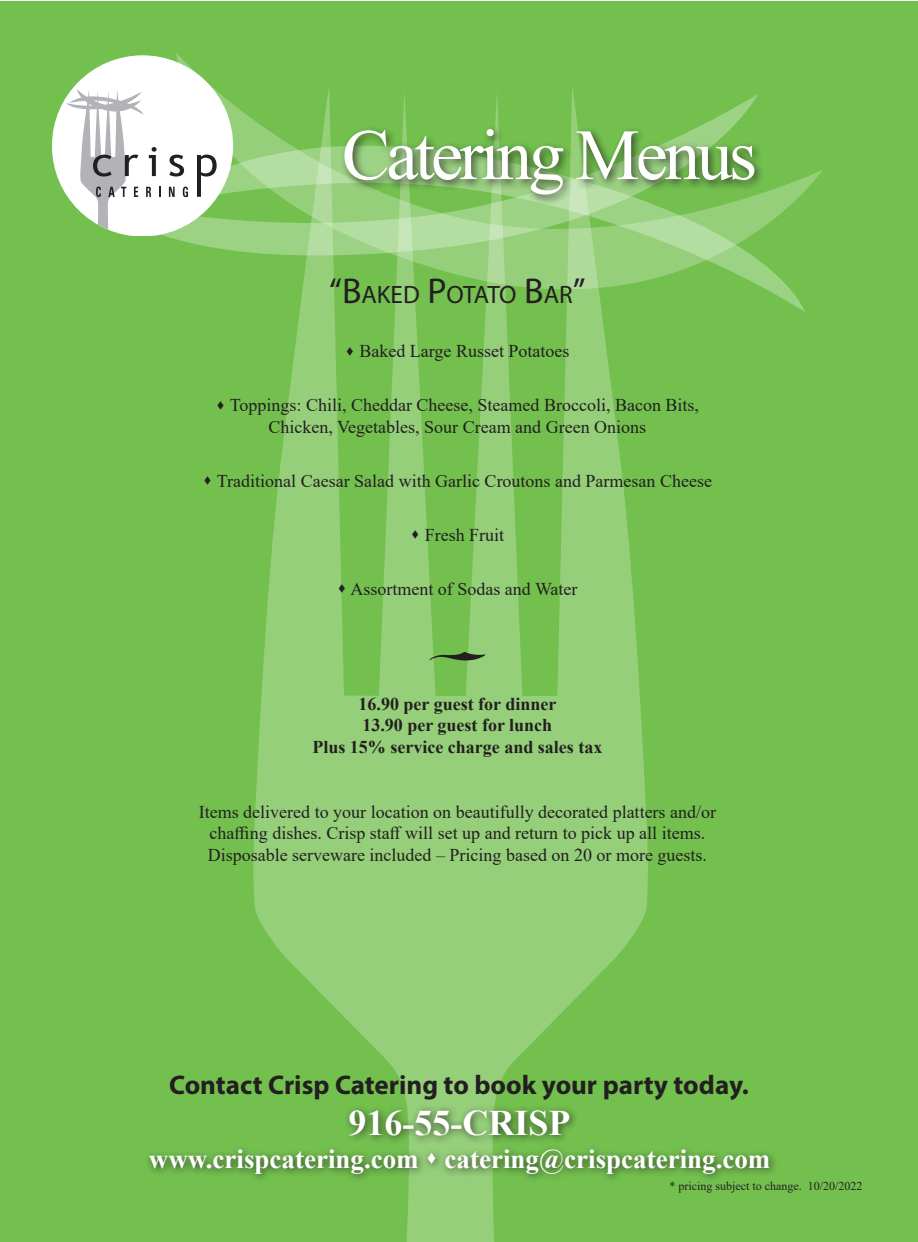
<style>
.page{position:relative;width:918px;height:1242px;background:#fff}
.page>*{position:absolute;margin:0;border:0;box-sizing:border-box;transform-origin:0 0}
.t1{font:72px "Times New Roman";letter-spacing:-.05em;color:#fff}
.t2{font:700 36px "Times New Roman";color:#fff}
.t3{font:700 27px "Times New Roman";color:#fff}
.t4{font:700 27px "Myriad Pro";color:#231f20}
.t5{font:25.2px "Myriad Pro";letter-spacing:-.025em;color:#231f20}
.t6{font:18px/21.6px "Times New Roman";color:#231f20;text-align:center}
.t7{font:700 18px "Times New Roman";color:#231f20}
.t8{font:12px "Times New Roman";color:#231f20}
.s1{font-size:36px}
</style>
<div class="page">
<div style="left:0;top:1px;width:918px;height:1241px;background:#73c04f"></div>
<svg style="left:127px;top:94px;width:631px;height:142px"></svg>
<svg style="left:157px;top:146px;width:648px;height:166px"></svg>
<svg style="left:253px;top:86px;width:395px;height:1156px;fill:#95cf7a"></svg>
<div style="left:340px;top:124px;width:425px;height:81px;background:#231f20;opacity:.75"></div>
<svg style="left:52px;top:55px;width:181px;height:180px"></svg>
<div style="left:143px;top:1104px;width:635px;height:80px;background:#231f20;opacity:.75"></div>
<svg style="left:429px;top:652px;width:57px;height:8px"></svg>
<h1 class="t1" style="left:342px;top:104px;width:417px">Catering Menus</h1>
<p class="t5" style="left:329px;top:279px;width:258px"><span class="s1">“</span><span class="s1">B</span>AKED <span class="s1">P</span>OTATO <span class="s1">B</span>AR<span class="s1">”</span></p>
<p class="t6" style="left:345px;top:340px;width:226px">▲ Baked Large Russet Potatoes</p>
<p class="t6" style="left:216px;top:394px;width:485px">▲ Toppings: Chili, Cheddar Cheese, Steamed Broccoli, Bacon Bits,<br>Chicken, Vegetables, Sour Cream and Green Onions</p>
<p class="t6" style="left:203px;top:469px;width:511px">▲ Traditional Caesar Salad with Garlic Croutons and Parmesan Cheese</p>
<p class="t6" style="left:411px;top:523px;width:95px">▲ Fresh Fruit</p>
<p class="t6" style="left:337px;top:577px;width:242px">▲ Assortment of Sodas and Water</p>
<p class="t7" style="left:359px;top:691px;width:199px">16.90 per guest for dinner</p>
<p class="t7" style="left:362px;top:712px;width:191px">13.90 per guest for lunch</p>
<p class="t7" style="left:312px;top:734px;width:291px">Plus 15% service charge and sales tax</p>
<p class="t6" style="left:199px;top:800px;width:519px">Items delivered to your location on beautifully decorated platters and/or</p>
<p class="t6" style="left:210px;top:822px;width:497px">chaffing dishes. Crisp staff will set up and return to pick up all items.</p>
<p class="t6" style="left:208px;top:844px;width:501px">Disposable serveware included – Pricing based on 20 or more guests.</p>
<h3 class="t4" style="left:169px;top:1067px;width:581px">Contact Crisp Catering to book your party today.</h3>
<h2 class="t2" style="left:349px;top:1097px;width:223px">916-55-CRISP</h2>
<h3 class="t3" style="left:149px;top:1139px;width:623px">www.crispcatering.com ▲ catering@crispcatering.com</h3>
<p class="t8" style="left:669px;top:1178px;width:194px">* pricing subject to change. 10/20/2022</p>
</div>
